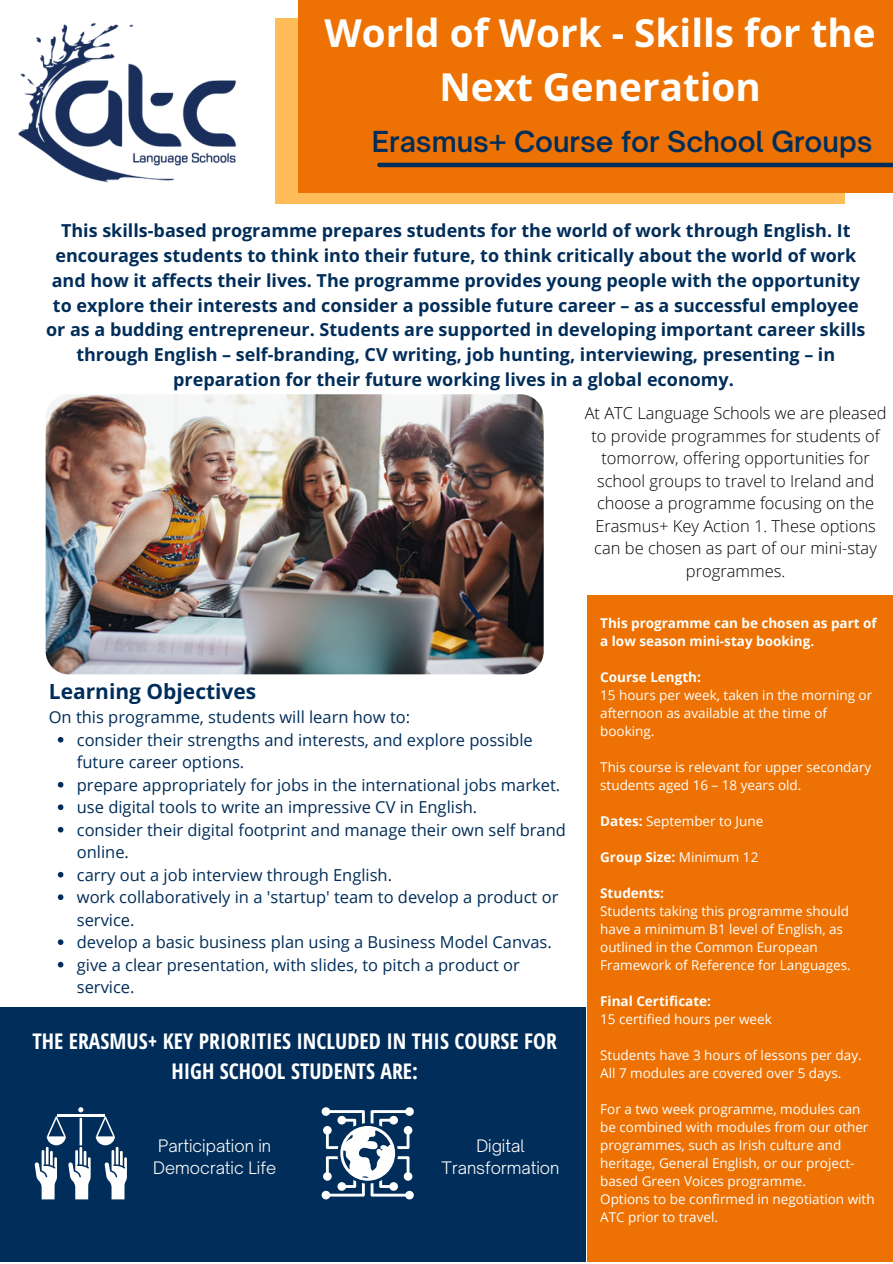
<style>
.page{position:relative;width:893px;height:1264px;background:#fff}
.page>*{position:absolute;margin:0;border:0;box-sizing:border-box;transform-origin:0 0}
.t1{font:700 38.7px/54px "Open Sans Hebrew";color:#fff;text-align:center}
.t2{font:600 27.75px "Open Sauce One";color:#002d59}
.t3{font:700 21.75px/30.3px "Open Sans Hebrew Condensed";color:#fff;text-align:center}
.t4{font:700 21px "Open Sans Hebrew";color:#002d59}
.t5{font:700 18px/24.8px "Open Sans Hebrew";color:#002d59;text-align:center}
.t6{font:16.5px/22.5px "Open Sans";color:#002d59}
.t7{font:300 16.5px/22.5px "Open Sans";color:#000;text-align:center}
.t8{font:300 16.5px/22.5px "Open Sauce One";color:#fff;text-align:center}
.t9{font:13.5px/18px "Open Sans";color:#fff}
.t10{font:700 13.5px/18px "Open Sans";color:#fff}
.s1{font-weight:700}
.s2{font-weight:400}
</style>
<div class="page">
<div style="left:275px;top:19px;width:569px;height:185px;background:#ffbd59"></div>
<div style="left:298px;top:0;width:594px;height:193px;background:#ee7203"></div>
<div style="left:587px;top:595px;width:305px;height:666px;background:#ee7203"></div>
<hr style="left:379px;top:163px;width:513px;height:4px;background:#002d59">
<div style="left:0;top:1007px;width:585px;height:254px;background:#002d59"></div>
<img style="left:18px;top:23px;width:219px;height:160px">
<img style="left:46px;top:394px;width:497px;height:280px;border-radius:23px">
<svg style="left:321px;top:1107px;width:93px;height:92px"></svg>
<svg style="left:35px;top:1107px;width:92px;height:92px"></svg>
<svg style="left:58px;top:737px;width:5px;height:5px"></svg>
<svg style="left:58px;top:782px;width:5px;height:5px"></svg>
<svg style="left:58px;top:804px;width:5px;height:6px"></svg>
<svg style="left:58px;top:827px;width:5px;height:5px"></svg>
<svg style="left:58px;top:871px;width:5px;height:6px"></svg>
<svg style="left:58px;top:894px;width:5px;height:6px"></svg>
<svg style="left:58px;top:939px;width:5px;height:6px"></svg>
<svg style="left:58px;top:961px;width:5px;height:6px"></svg>
<h1 class="t1" style="left:324px;top:5px;width:552px">World of Work - Skills for the<br>Next Generation</h1>
<h2 class="t2" style="left:372px;top:124px;width:502px">Erasmus+ Course for School Groups</h2>
<p class="t5" style="left:46px;top:218px;width:820px">This skills-based programme prepares students for the world of work through English. It encourages students to think into their future, to think critically about the world of work and how it affects their lives. The programme provides young people with the opportunity to explore their interests and consider a possible future career – as a successful employee or as a budding entrepreneur. Students are supported in developing important career skills through English – self-branding, CV writing, job hunting, interviewing, presenting – in preparation for their future working lives in a global economy.</p>
<h3 class="t4" style="left:49px;top:676px;width:209px">Learning Objectives</h3>
<p class="t6" style="left:49px;top:705px;width:363px">On this programme, students will learn how to:</p>
<p class="t6" style="left:77px;top:728px;width:490px">consider their strengths and interests, and explore possible future career options.<br>prepare appropriately for jobs in the international jobs market. use digital tools to write an impressive CV in English.<br>consider their digital footprint and manage their own self brand online.<br>carry out a job interview through English.<br>work collaboratively in a 'startup' team to develop a product or service.<br>develop a basic business plan using a Business Model Canvas. give a clear presentation, with slides, to pitch a product or service.</p>
<h3 class="t3" style="left:32px;top:1025px;width:526px">THE ERASMUS+ KEY PRIORITIES INCLUDED IN THIS COURSE FOR<br>HIGH SCHOOL STUDENTS ARE:</h3>
<p class="t8" style="left:153px;top:1134px;width:124px">Participation in<br>Democratic Life</p>
<p class="t8" style="left:441px;top:1134px;width:119px">Digital<br>Transformation</p>
<p class="t7" style="left:584px;top:401px;width:303px">At ATC Language Schools we are pleased to provide programmes for students of tomorrow, offering opportunities for school groups to travel to Ireland and choose a programme focusing on the Erasmus+ Key Action 1. These options can be chosen as part of our mini-stay programmes.</p>
<p class="t10" style="left:600px;top:614px;width:278px">This programme can be chosen as part of a low season mini-stay booking.</p>
<p class="t10" style="left:600px;top:668px;width:102px">Course Length:</p>
<p class="t9" style="left:600px;top:686px;width:273px">15 hours per week, taken in the morning or afternoon as available at the time of booking.</p>
<p class="t9" style="left:600px;top:758px;width:272px">This course is relevant for upper secondary students aged 16 – 18 years old.</p>
<p class="t9" style="left:600px;top:812px;width:165px"><span class="s1">Dates:</span> September to June</p>
<p class="t10" style="left:600px;top:848px;width:160px">Group Size: <span class="s2">Minimum 12</span></p>
<p class="t10" style="left:600px;top:884px;width:65px">Students:</p>
<p class="t9" style="left:600px;top:901px;width:252px">Students taking this programme should have a minimum B1 level of English, as outlined in the Common European Framework of Reference for Languages.</p>
<p class="t10" style="left:600px;top:991px;width:112px">Final Certificate:</p>
<p class="t9" style="left:600px;top:1009px;width:173px">15 certified hours per week</p>
<p class="t9" style="left:600px;top:1045px;width:263px">Students have 3 hours of lessons per day.<br>All 7 modules are covered over 5 days.</p>
<p class="t9" style="left:600px;top:1099px;width:276px">For a two week programme, modules can be combined with modules from our other programmes, such as Irish culture and heritage, General English, or our project&shy;based Green Voices programme.<br>Options to be confirmed in negotiation with ATC prior to travel.</p>
</div>
